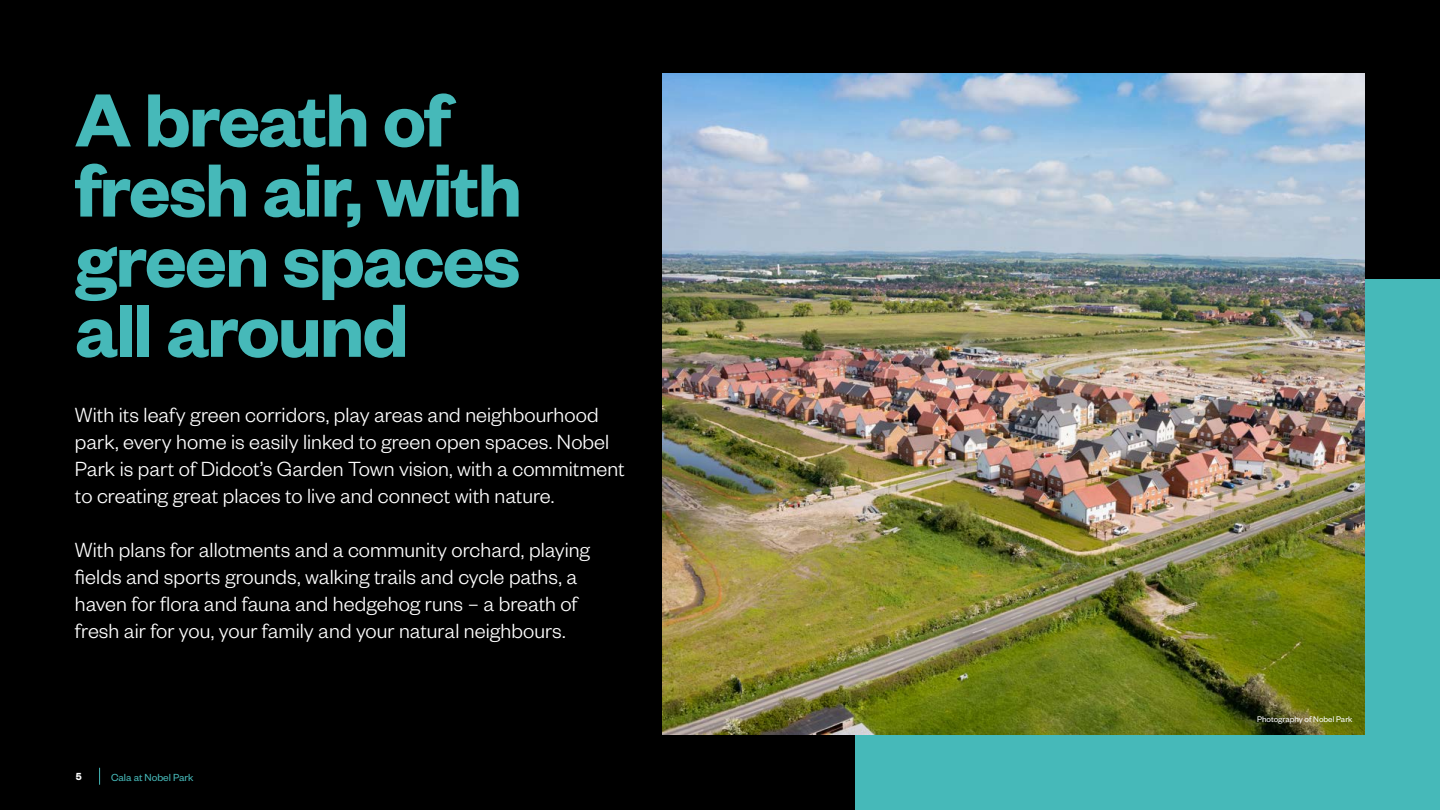
<style>
.page{position:relative;width:1440px;height:810px;background:#000}
.page>*{position:absolute;margin:0;border:0;box-sizing:border-box;transform-origin:0 0}
.t1{font:82.5px/70.1px "Founders Grotesk Sm Bd";letter-spacing:-.025em;color:#46b9b9}
.t2{font:300 22.5px/27px "Founders Grotesk";color:#fff}
.t3{font:11.25px "Founders Grotesk";letter-spacing:-.005em;color:#46b9b9}
.t4{font:11.25px "Founders Grotesk Sm Bd";color:#fff}
.t5{font:9px "Founders Grotesk";letter-spacing:-.005em;color:#fff}
</style>
<div class="page">
<div style="left:855px;top:279px;width:585px;height:531px;background:#46b9b9"></div>
<svg style="left:99px;top:768px;width:1px;height:17px"></svg>
<img style="left:663px;top:74px;width:702px;height:661px">
<h1 class="t1" style="left:75px;top:81px;width:449px">A breath of fresh air, with green spaces all around</h1>
<p class="t2" style="left:75px;top:400px;width:551px">With its leafy green corridors, play areas and neighbourhood park, every home is easily linked to green open spaces. Nobel Park is part of Didcot’s Garden Town vision, with a commitment to creating great places to live and connect with nature.</p>
<p class="t2" style="left:75px;top:535px;width:517px">With plans for allotments and a community orchard, playing fields and sports grounds, walking trails and cycle paths, a haven for flora and fauna and hedgehog runs – a breath of fresh air for you, your family and your natural neighbours.</p>
<p class="t4" style="left:76px;top:770px;width:7px">5</p>
<p class="t3" style="left:111px;top:770px;width:84px">Cala at Nobel Park</p>
<p class="t5" style="left:1257px;top:713px;width:97px">Photography of Nobel Park</p>
</div>
